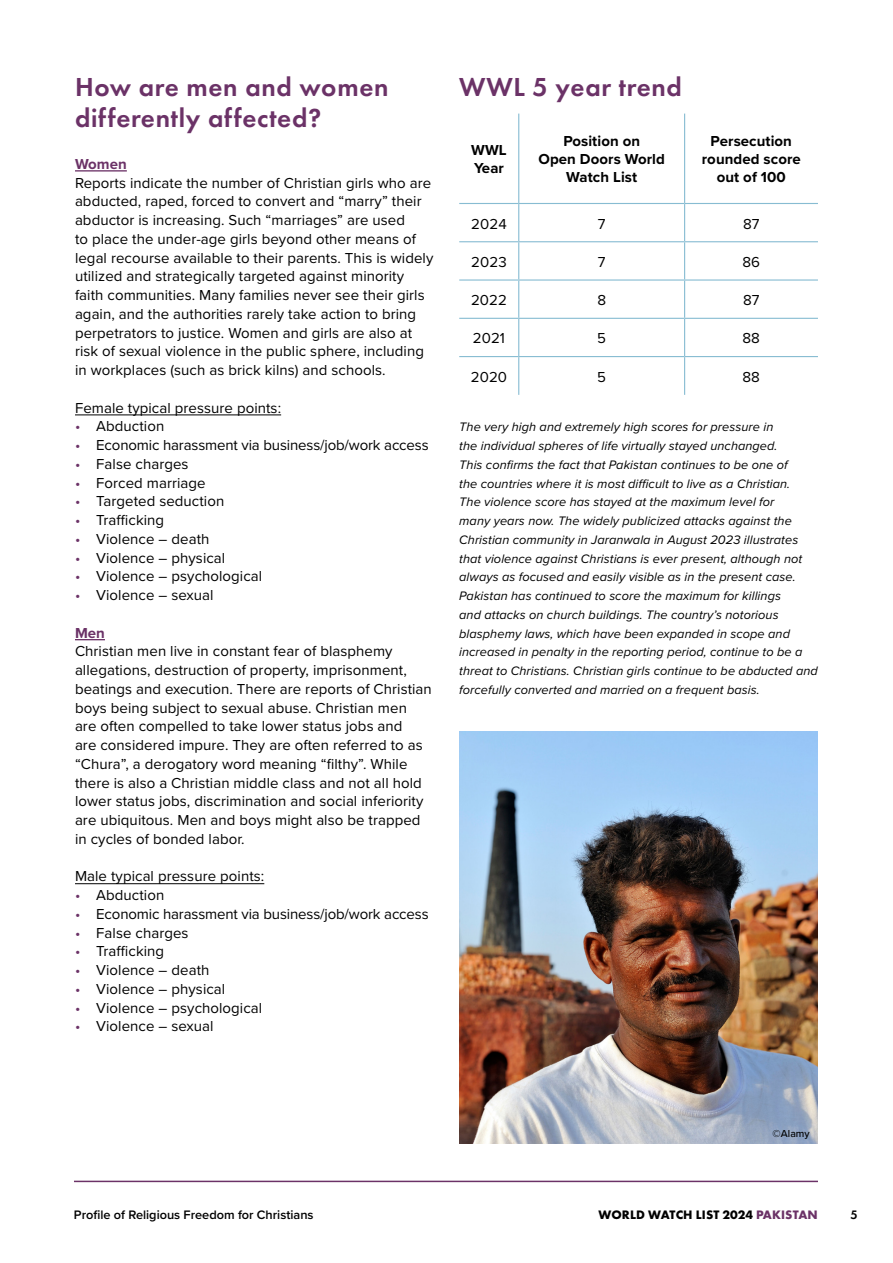
<style>
.page{position:relative;width:893px;height:1263px;background:#fff}
.page>*{position:absolute;margin:0;border:0;box-sizing:border-box;transform-origin:0 0}
.t1{font:600 27px/31.5px "Futura PT";letter-spacing:.025em;color:#6b3267}
.t2{font:15px/18.8px "Proxima Nova";letter-spacing:.005em;color:#000}
.t3{font:700 15px/18px "Proxima Nova";letter-spacing:.005em;color:#000;text-align:center}
.t4{font:700 15px "Proxima Nova";letter-spacing:.005em;color:#6b3267}
.t5{font:italic 12.75px/18.8px "Proxima Nova";letter-spacing:.005em;color:#000}
.t6{font:600 12.75px "Proxima Nova";color:#000}
.t7{font:700 12.75px "Futura PT";letter-spacing:.01em;color:#000}
.t8{font:600 12.75px "Futura PT";color:#000}
.t9{font:500 10.5px "Proxima Nova";letter-spacing:.005em;color:#000}
.s1{color:#6b3267}
</style>
<div class="page">
<hr style="left:74px;top:1181px;width:744px;height:1px;background:#6b3267">
<hr style="left:75px;top:170px;width:52px;height:2px;background:#6b3267">
<hr style="left:75px;top:414px;width:206px;height:1px;background:#000">
<hr style="left:75px;top:639px;width:30px;height:1px;background:#6b3267">
<hr style="left:75px;top:883px;width:189px;height:1px;background:#000">
<hr style="left:518px;top:114px;width:1px;height:89px;background:#87bcd2">
<hr style="left:684px;top:114px;width:1px;height:89px;background:#87bcd2">
<hr style="left:459px;top:203px;width:60px;height:1px;background:#87bcd2">
<hr style="left:519px;top:203px;width:166px;height:1px;background:#87bcd2">
<hr style="left:518px;top:204px;width:1px;height:37px;background:#87bcd2">
<hr style="left:685px;top:203px;width:133px;height:1px;background:#87bcd2">
<hr style="left:684px;top:204px;width:1px;height:37px;background:#87bcd2">
<hr style="left:459px;top:241px;width:60px;height:1px;background:#87bcd2">
<hr style="left:519px;top:241px;width:166px;height:1px;background:#87bcd2">
<hr style="left:518px;top:242px;width:1px;height:37px;background:#87bcd2">
<hr style="left:685px;top:241px;width:133px;height:1px;background:#87bcd2">
<hr style="left:684px;top:242px;width:1px;height:37px;background:#87bcd2">
<hr style="left:459px;top:279px;width:60px;height:2px;background:#87bcd2">
<hr style="left:519px;top:279px;width:166px;height:2px;background:#87bcd2">
<hr style="left:518px;top:281px;width:1px;height:37px;background:#87bcd2">
<hr style="left:685px;top:279px;width:133px;height:2px;background:#87bcd2">
<hr style="left:684px;top:281px;width:1px;height:37px;background:#87bcd2">
<hr style="left:459px;top:318px;width:60px;height:1px;background:#87bcd2">
<hr style="left:519px;top:318px;width:166px;height:1px;background:#87bcd2">
<hr style="left:518px;top:319px;width:1px;height:37px;background:#87bcd2">
<hr style="left:685px;top:318px;width:133px;height:1px;background:#87bcd2">
<hr style="left:684px;top:319px;width:1px;height:37px;background:#87bcd2">
<hr style="left:459px;top:356px;width:60px;height:1px;background:#87bcd2">
<hr style="left:519px;top:356px;width:166px;height:1px;background:#87bcd2">
<hr style="left:518px;top:357px;width:1px;height:38px;background:#87bcd2">
<hr style="left:685px;top:356px;width:133px;height:1px;background:#87bcd2">
<hr style="left:684px;top:357px;width:1px;height:38px;background:#87bcd2">
<img style="left:459px;top:731px;width:359px;height:413px">
<h1 class="t1" style="left:75px;top:71px;width:315px">How are men and women differently affected?</h1>
<p class="t4" style="left:75px;top:153px;width:53px">Women</p>
<p class="t2" style="left:75px;top:172px;width:360px">Reports indicate the number of Christian girls who are abducted, raped, forced to convert and “marry” their abductor is increasing. Such “marriages” are used<br>to place the under-age girls beyond other means of legal recourse available to their parents. This is widely utilized and strategically targeted against minority faith communities. Many families never see their girls again, and the authorities rarely take action to bring perpetrators to justice. Women and girls are also at risk of sexual violence in the public sphere, including in workplaces (such as brick kilns) and schools.</p>
<p class="t2" style="left:75px;top:397px;width:208px">Female typical pressure points:</p>
<p class="t2" style="left:75px;top:416px;width:91px"><span class="s1">•</span> Abduction</p>
<p class="t2" style="left:75px;top:435px;width:355px"><span class="s1">•</span> Economic harassment via business/job/work access</p>
<p class="t2" style="left:75px;top:454px;width:115px"><span class="s1">•</span> False charges</p>
<p class="t2" style="left:75px;top:472px;width:132px"><span class="s1">•</span> Forced marriage</p>
<p class="t2" style="left:75px;top:491px;width:151px"><span class="s1">•</span> Targeted seduction</p>
<p class="t2" style="left:75px;top:510px;width:91px"><span class="s1">•</span> Trafficking</p>
<p class="t2" style="left:75px;top:529px;width:136px"><span class="s1">•</span> Violence – death</p>
<p class="t2" style="left:75px;top:547px;width:152px"><span class="s1">•</span> Violence – physical</p>
<p class="t2" style="left:75px;top:566px;width:189px"><span class="s1">•</span> Violence – psychological</p>
<p class="t2" style="left:75px;top:585px;width:140px"><span class="s1">•</span> Violence – sexual</p>
<p class="t4" style="left:75px;top:621px;width:31px">Men</p>
<p class="t2" style="left:75px;top:641px;width:358px">Christian men live in constant fear of blasphemy allegations, destruction of property, imprisonment, beatings and execution. There are reports of Christian boys being subject to sexual abuse. Christian men are often compelled to take lower status jobs and<br>are considered impure. They are often referred to as “Chura”, a derogatory word meaning “filthy”. While there is also a Christian middle class and not all hold lower status jobs, discrimination and social inferiority are ubiquitous. Men and boys might also be trapped in cycles of bonded labor.</p>
<p class="t2" style="left:75px;top:866px;width:191px">Male typical pressure points:</p>
<p class="t2" style="left:75px;top:885px;width:91px"><span class="s1">•</span> Abduction</p>
<p class="t2" style="left:75px;top:904px;width:355px"><span class="s1">•</span> Economic harassment via business/job/work access</p>
<p class="t2" style="left:75px;top:922px;width:115px"><span class="s1">•</span> False charges</p>
<p class="t2" style="left:75px;top:941px;width:91px"><span class="s1">•</span> Trafficking</p>
<p class="t2" style="left:75px;top:960px;width:136px"><span class="s1">•</span> Violence – death</p>
<p class="t2" style="left:75px;top:979px;width:152px"><span class="s1">•</span> Violence – physical</p>
<p class="t2" style="left:75px;top:997px;width:189px"><span class="s1">•</span> Violence – psychological</p>
<p class="t2" style="left:75px;top:1016px;width:140px"><span class="s1">•</span> Violence – sexual</p>
<h1 class="t1" style="left:459px;top:71px;width:224px">WWL 5 year trend</h1>
<p class="t3" style="left:471px;top:141px;width:37px;text-align:left">WWL<br>Year</p>
<p class="t3" style="left:538px;top:132px;width:128px">Position on<br>Open Doors World<br>Watch List</p>
<p class="t3" style="left:702px;top:132px;width:100px">Persecution rounded score out of 100</p>
<p class="t2" style="left:471px;top:213px;width:37px">2024</p>
<p class="t2" style="left:598px;top:213px;width:9px">7</p>
<p class="t2" style="left:743px;top:213px;width:18px">87</p>
<p class="t2" style="left:471px;top:252px;width:37px">2023</p>
<p class="t2" style="left:598px;top:252px;width:9px">7</p>
<p class="t2" style="left:742px;top:252px;width:19px">86</p>
<p class="t2" style="left:471px;top:290px;width:37px">2022</p>
<p class="t2" style="left:597px;top:290px;width:10px">8</p>
<p class="t2" style="left:743px;top:290px;width:18px">87</p>
<p class="t2" style="left:473px;top:328px;width:34px">2021</p>
<p class="t2" style="left:597px;top:328px;width:10px">5</p>
<p class="t2" style="left:742px;top:328px;width:19px">88</p>
<p class="t2" style="left:471px;top:367px;width:38px">2020</p>
<p class="t2" style="left:597px;top:367px;width:10px">5</p>
<p class="t2" style="left:742px;top:367px;width:19px">88</p>
<p class="t5" style="left:459px;top:417px;width:360px">The very high and extremely high scores for pressure in<br>the individual spheres of life virtually stayed unchanged.<br>This confirms the fact that Pakistan continues to be one of<br>the countries where it is most difficult to live as a Christian.<br>The violence score has stayed at the maximum level for<br>many years now. The widely publicized attacks against the Christian community in Jaranwala in August 2023 illustrates that violence against Christians is ever present, although not always as focused and easily visible as in the present case.<br>Pakistan has continued to score the maximum for killings<br>and attacks on church buildings. The country’s notorious blasphemy laws, which have been expanded in scope and increased in penalty in the reporting period, continue to be a threat to Christians. Christian girls continue to be abducted and forcefully converted and married on a frequent basis.</p>
<p class="t9" style="left:773px;top:1125px;width:39px">©Alamy</p>
<p class="t6" style="left:74px;top:1205px;width:241px">Profile of Religious Freedom for Christians</p>
<p class="t7" style="left:598px;top:1206px;width:221px">WORLD WATCH LIST 2024 <span class="s1">PAKISTAN</span></p>
<p class="t8" style="left:850px;top:1207px;width:9px">5</p>
</div>
